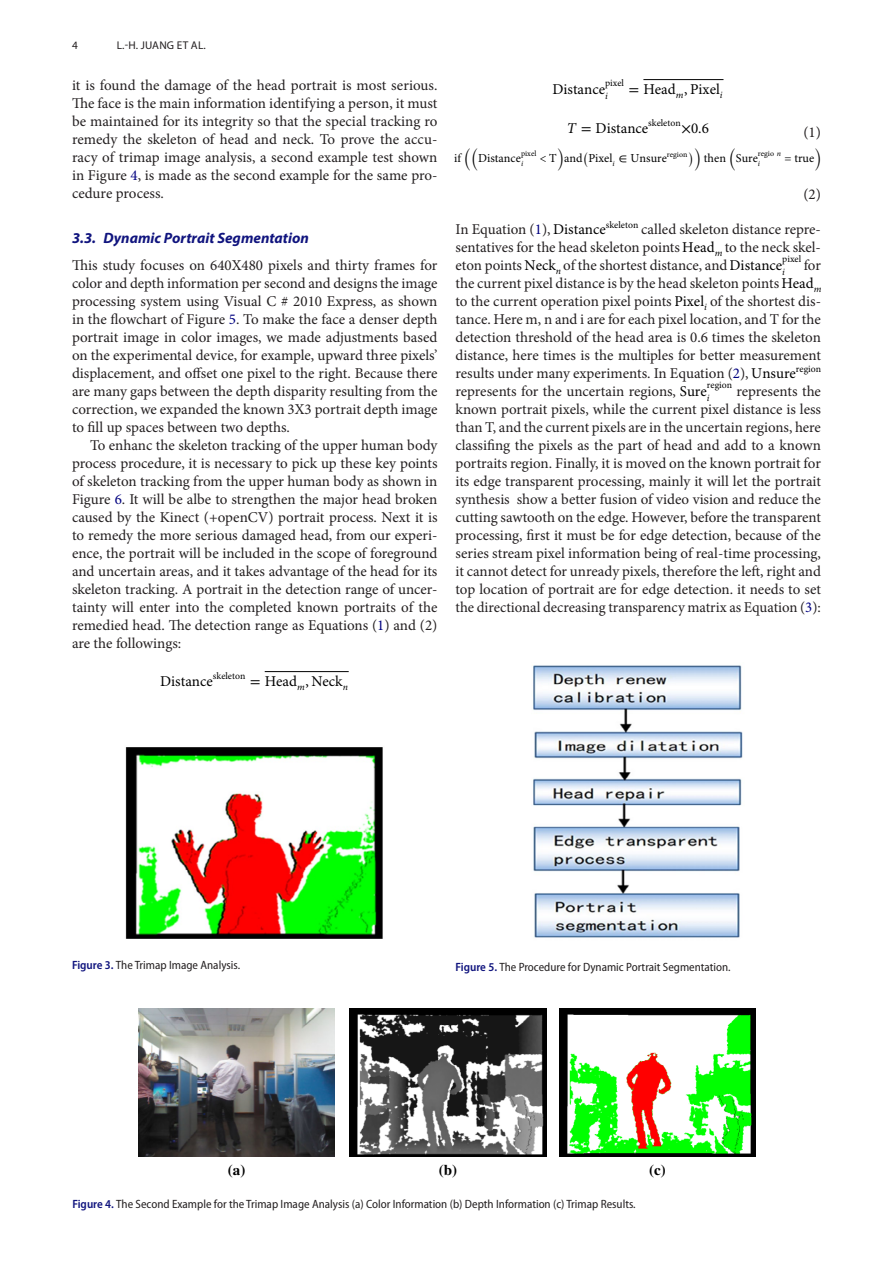
<style>
.page{position:relative;width:893px;height:1263px;background:#fff}
.page>*{position:absolute;margin:0;border:0;box-sizing:border-box;transform-origin:0 0}
.t1{font:15px/18px "Minion Pro";color:#231f20;text-align:justify}
.t2{font:15px "Minion Pro";color:#000}
.t3{font:italic 700 15px "Myriad Pro";color:#10147e}
.t4{font:700 15px "Times";color:#000}
.t5{font:12.15px "Minion Pro";color:#000}
.t6{font:12.15px "STIX Math Extensions";color:#000}
.t7{font:semi-condensed 12px "Myriad Pro";color:#231f20}
.t8{font:11.25px "Myriad Pro";letter-spacing:.02em;color:#231f20}
.t9{font:9.75px "Minion Pro";color:#000}
.t10{font:italic 9.75px "Minion Pro";color:#000}
.t11{font:7.95px/10.5px "Minion Pro";color:#000}
.t12{font:italic 7.95px "Minion Pro";color:#000}
.s1{color:#000080}
.s2{font-family:"STIX Math"}
.s3{font-style:italic}
.s4{font-family:"STIX Math";font-size:15px}
.s5{font-size:15px}
.s6{color:#000}
.s7{font-weight:600;color:#10147e}
</style>
<div class="page">
<hr style="left:643px;top:79px;width:80px;height:1px;background:#000">
<hr style="left:265px;top:671px;width:84px;height:1px;background:#000">
<img style="left:125px;top:747px;width:258px;height:192px">
<img style="left:139px;top:1009px;width:196px;height:148px">
<img style="left:349px;top:1009px;width:198px;height:148px">
<img style="left:560px;top:1009px;width:195px;height:147px">
<img style="left:533px;top:665px;width:210px;height:273px">
<p class="t8" style="left:72px;top:39px;width:7px">4</p>
<p class="t8" style="left:117px;top:39px;width:90px">L.-H. JUANG ET AL.</p>
<p class="t1" style="left:72px;top:76px;width:367px">it is found the damage of the head portrait is most serious.<br>The face is the main information identifying a person, it must be maintained for its integrity so that the special tracking ro remedy the skeleton of head and neck. To prove the accu&shy;racy of trimap image analysis, a second example test shown in Figure <span class="s1">4</span>, is made as the second example for the same pro&shy;cedure process.</p>
<p class="t3" style="left:72px;top:228px;width:238px">3.3. Dynamic Portrait Segmentation</p>
<p class="t1" style="left:72px;top:256px;width:367px">This study focuses on 640X480 pixels and thirty frames for color and depth information per second and designs the image processing system using Visual C # 2010 Express, as shown in the flowchart of Figure <span class="s1">5</span>. To make the face a denser depth portrait image in color images, we made adjustments based on the experimental device, for example, upward three pixels’ displacement, and offset one pixel to the right. Because there are many gaps between the depth disparity resulting from the correction, we expanded the known 3X3 portrait depth image to fill up spaces between two depths.</p>
<p class="t1" style="left:72px;top:436px;width:367px;text-indent:18px">To enhanc the skeleton tracking of the upper human body process procedure, it is necessary to pick up these key points of skeleton tracking from the upper human body as shown in Figure <span class="s1">6</span>. It will be albe to strengthen the major head broken caused by the Kinect (+openCV) portrait process. Next it is to remedy the more serious damaged head, from our experi&shy;ence, the portrait will be included in the scope of foreground and uncertain areas, and it takes advantage of the head for its skeleton tracking. A portrait in the detection range of uncer&shy;tainty will enter into the completed known portraits of the remedied head. The detection range as Equations (<span class="s1">1</span>) and (2) are the followings:</p>
<p class="t2" style="left:160px;top:675px;width:189px">Distance<sup>skeleton</sup> <span class="s2">=</span> Head<sub>m</sub>, Neck<sub>n</sub></p>
<p class="t9" style="left:605px;top:79px;width:20px">pixel</p>
<p class="t10" style="left:605px;top:90px;width:4px">i</p>
<p class="t2" style="left:629px;top:83px;width:95px"><span class="s2">=</span> Head<sub>m</sub>, Pixel<sub>i</sub></p>
<p class="t2" style="left:567px;top:122px;width:83px"><span class="s3">T</span> <span class="s2">=</span> Distance</p>
<p class="t1" style="left:803px;top:123px;width:19px">(1)</p>
<p class="t2" style="left:552px;top:83px;width:54px">Distance</p>
<p class="t9" style="left:648px;top:119px;width:62px">skeleton<span class="s4">×</span><span class="s5">0.6</span></p>
<p class="t5" style="left:454px;top:154px;width:8px">if</p>
<p class="t6" style="left:464px;top:138px;width:16px">((</p>
<p class="t5" style="left:478px;top:154px;width:44px">Distance</p>
<p class="t5" style="left:540px;top:154px;width:19px">&lt;T</p>
<p class="t6" style="left:557px;top:138px;width:9px">)</p>
<p class="t5" style="left:564px;top:154px;width:20px">and</p>
<p class="t6" style="left:583px;top:141px;width:7px">(</p>
<p class="t5" style="left:588px;top:154px;width:139px">Pixel<sub>i</sub> <span class="s2">∈</span> Unsure<sup>region</sup><sup>))</sup> then</p>
<p class="t6" style="left:729px;top:138px;width:9px">(</p>
<p class="t5" style="left:736px;top:154px;width:23px">Sure</p>
<p class="t11" style="left:758px;top:149px;width:25px">regio <span class="s3">n i</span></p>
<p class="t5" style="left:784px;top:154px;width:31px">= true</p>
<p class="t6" style="left:814px;top:138px;width:9px">)</p>
<p class="t11" style="left:521px;top:149px;width:17px">pixel</p>
<p class="t12" style="left:521px;top:159px;width:4px">i</p>
<p class="t1" style="left:803px;top:185px;width:19px">(2)</p>
<p class="t1" style="left:455px;top:220px;width:367px">In Equation (<span class="s1">1</span>), <span class="s6">Distance</span><sup>skeleton</sup> called skeleton distance repre&shy;sentatives for the head skeleton points <span class="s6">Head</span><sub>m</sub> to the neck skel&shy;eton points <span class="s6">Neck</span><sub>n</sub> of the shortest distance, and <span class="s6">Distance</span><sub>i</sub> for</p>
<p class="t9" style="left:782px;top:255px;width:20px">pixel</p>
<p class="t1" style="left:455px;top:274px;width:367px">the current pixel distance is by the head skeleton points <span class="s6">Head</span><sub>m </sub>to the current operation pixel points <span class="s6">Pixel</span><sub>i</sub> of the shortest dis&shy;tance. Here m, n and i are for each pixel location, and T for the detection threshold of the head area is 0.6 times the skeleton distance, here times is the multiples for better measurement results under many experiments. In Equation (<span class="s1">2</span>), <span class="s6">Unsure</span><sup>region </sup>represents for the uncertain regions, <span class="s6">Sure</span></p>
<p class="t9" style="left:707px;top:381px;width:27px">region</p>
<p class="t10" style="left:707px;top:392px;width:4px">i</p>
<p class="t1" style="left:455px;top:382px;width:367px;text-indent:281px">represents the known portrait pixels, while the current pixel distance is less than T, and the current pixels are in the uncertain regions, here classifing the pixels as the part of head and add to a known portraits region. Finally, it is moved on the known portrait for its edge transparent processing, mainly it will let the portrait synthesis show a better fusion of video vision and reduce the cutting sawtooth on the edge. However, before the transparent processing, first it must be for edge detection, because of the series stream pixel information being of real-time processing, it cannot detect for unready pixels, therefore the left, right and top location of portrait are for edge detection. it needs to set the directional decreasing transparency matrix as Equation (<span class="s1">3</span>):</p>
<p class="t7" style="left:72px;top:959px;width:170px"><span class="s7">Figure 3.</span> The Trimap Image Analysis.</p>
<p class="t7" style="left:455px;top:961px;width:277px"><span class="s7">Figure 5.</span> The Procedure for Dynamic Portrait Segmentation.</p>
<p class="t4" style="left:228px;top:1161px;width:19px">(a)</p>
<p class="t4" style="left:439px;top:1161px;width:20px">(b)</p>
<p class="t4" style="left:649px;top:1161px;width:18px">(c)</p>
<p class="t7" style="left:72px;top:1197px;width:565px"><span class="s7">Figure 4.</span> The Second Example for the Trimap Image Analysis (a) Color Information (b) Depth Information (c) Trimap Results.</p>
</div>
